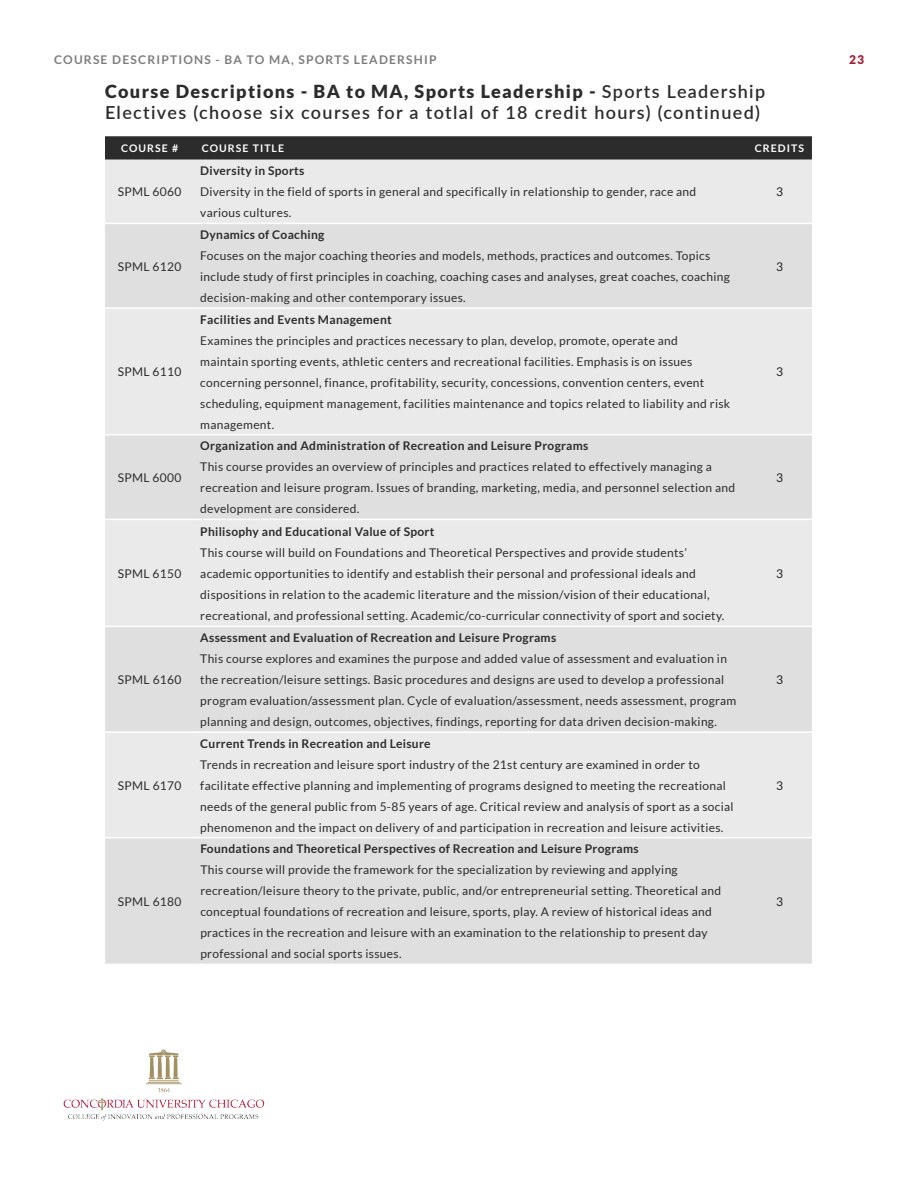
<style>
.page{position:relative;width:918px;height:1188px;background:#fff}
.page>*{position:absolute;margin:0;border:0;box-sizing:border-box;transform-origin:0 0}
.t1{font:600 18px/21px "Lato";letter-spacing:.075em;color:#2c2c2c}
.t2{font:12px/21px "Lato";letter-spacing:.025em;color:#2c2c2c}
.t3{font:700 12px "Lato";letter-spacing:.025em;color:#2c2c2c}
.t4{font:700 12px "Lato";letter-spacing:.1em;color:#7c7d7d}
.t5{font:12px "Lato";color:#221f1f}
.t6{font:900 12px "Lato";color:#a42038}
.t7{font:700 10.5px "Lato";letter-spacing:.1em;color:#fff}
.s1{font-weight:900}
</style>
<div class="page">
<img style="left:63px;top:1049px;width:202px;height:72px">
<svg style="left:105px;top:136px;width:707px;height:24px;background:#323232"></svg>
<div style="left:105px;top:160px;width:707px;height:63px;background:#eaeaea"></div>
<svg style="left:105px;top:224px;width:707px;height:740px;background:#e4e4e4"></svg>
<hr style="left:105px;top:307px;width:89px;height:2px;background:#fff">
<hr style="left:194px;top:307px;width:553px;height:2px;background:#fff">
<hr style="left:747px;top:307px;width:65px;height:2px;background:#fff">
<hr style="left:105px;top:434px;width:89px;height:1px;background:#fff">
<hr style="left:194px;top:434px;width:553px;height:1px;background:#fff">
<hr style="left:747px;top:434px;width:65px;height:1px;background:#fff">
<hr style="left:105px;top:519px;width:89px;height:1px;background:#fff">
<hr style="left:194px;top:519px;width:553px;height:1px;background:#fff">
<hr style="left:747px;top:519px;width:65px;height:1px;background:#fff">
<hr style="left:105px;top:626px;width:89px;height:1px;background:#fff">
<hr style="left:194px;top:626px;width:553px;height:1px;background:#fff">
<hr style="left:747px;top:626px;width:65px;height:1px;background:#fff">
<hr style="left:105px;top:731px;width:89px;height:2px;background:#fff">
<hr style="left:194px;top:731px;width:553px;height:2px;background:#fff">
<hr style="left:747px;top:731px;width:65px;height:2px;background:#fff">
<hr style="left:105px;top:837px;width:89px;height:1px;background:#fff">
<hr style="left:194px;top:837px;width:553px;height:1px;background:#fff">
<hr style="left:747px;top:837px;width:65px;height:1px;background:#fff">
<p class="t4" style="left:54px;top:54px;width:384px">COURSE DESCRIPTIONS - BA TO MA, SPORTS LEADERSHIP</p>
<p class="t6" style="left:849px;top:54px;width:16px">23</p>
<h1 class="t1" style="left:105px;top:82px;width:662px"><span class="s1">Course Descriptions - BA to MA, Sports Leadership -</span> Sports Leadership<br>Electives (choose six courses for a totlal of 18 credit hours) (continued)</h1>
<p class="t7" style="left:121px;top:144px;width:59px">COURSE #</p>
<p class="t7" style="left:202px;top:144px;width:84px">COURSE TITLE</p>
<p class="t7" style="left:755px;top:144px;width:51px">CREDITS</p>
<p class="t2" style="left:118px;top:181px;width:65px">SPML 6060</p>
<p class="t3" style="left:200px;top:166px;width:106px">Diversity in Sports</p>
<p class="t2" style="left:200px;top:182px;width:498px">Diversity in the field of sports in general and specifically in relationship to gender, race and various cultures.</p>
<p class="t5" style="left:776px;top:187px;width:8px">3</p>
<p class="t2" style="left:118px;top:256px;width:65px">SPML 6120</p>
<p class="t3" style="left:200px;top:230px;width:126px">Dynamics of Coaching</p>
<p class="t2" style="left:200px;top:246px;width:531px">Focuses on the major coaching theories and models, methods, practices and outcomes. Topics include study of first principles in coaching, coaching cases and analyses, great coaches, coaching decision-making and other contemporary issues.</p>
<p class="t5" style="left:776px;top:261px;width:8px">3</p>
<p class="t2" style="left:118px;top:361px;width:65px">SPML 6110</p>
<p class="t3" style="left:200px;top:314px;width:193px">Facilities and Events Management</p>
<p class="t2" style="left:200px;top:331px;width:531px">Examines the principles and practices necessary to plan, develop, promote, operate and<br>maintain sporting events, athletic centers and recreational facilities. Emphasis is on issues concerning personnel, finance, profitability, security, concessions, convention centers, event scheduling, equipment management, facilities maintenance and topics related to liability and risk management.</p>
<p class="t5" style="left:776px;top:367px;width:8px">3</p>
<p class="t2" style="left:118px;top:467px;width:65px">SPML 6000</p>
<p class="t3" style="left:200px;top:441px;width:390px">Organization and Administration of Recreation and Leisure Programs</p>
<p class="t2" style="left:200px;top:457px;width:536px">This course provides an overview of principles and practices related to effectively managing a recreation and leisure program. Issues of branding, marketing, media, and personnel selection and development are considered.</p>
<p class="t5" style="left:776px;top:473px;width:8px">3</p>
<p class="t2" style="left:118px;top:563px;width:65px">SPML 6150</p>
<p class="t3" style="left:200px;top:526px;width:236px">Philisophy and Educational Value of Sport</p>
<p class="t2" style="left:200px;top:543px;width:525px">This course will build on Foundations and Theoretical Perspectives and provide students’ academic opportunities to identify and establish their personal and professional ideals and dispositions in relation to the academic literature and the mission/vision of their educational, recreational, and professional setting. Academic/co-curricular connectivity of sport and society.</p>
<p class="t5" style="left:776px;top:568px;width:8px">3</p>
<p class="t2" style="left:118px;top:669px;width:65px">SPML 6160</p>
<p class="t3" style="left:200px;top:633px;width:357px">Assessment and Evaluation of Recreation and Leisure Programs</p>
<p class="t2" style="left:200px;top:649px;width:538px">This course explores and examines the purpose and added value of assessment and evaluation in the recreation/leisure settings. Basic procedures and designs are used to develop a professional program evaluation/assessment plan. Cycle of evaluation/assessment, needs assessment, program planning and design, outcomes, objectives, findings, reporting for data driven decision-making.</p>
<p class="t5" style="left:776px;top:675px;width:8px">3</p>
<p class="t2" style="left:118px;top:775px;width:65px">SPML 6170</p>
<p class="t3" style="left:200px;top:738px;width:232px">Current Trends in Recreation and Leisure</p>
<p class="t2" style="left:200px;top:755px;width:535px">Trends in recreation and leisure sport industry of the 21st century are examined in order to facilitate effective planning and implementing of programs designed to meeting the recreational needs of the general public from 5-85 years of age. Critical review and analysis of sport as a social phenomenon and the impact on delivery of and participation in recreation and leisure activities.</p>
<p class="t5" style="left:776px;top:780px;width:8px">3</p>
<p class="t2" style="left:118px;top:891px;width:65px">SPML 6180</p>
<p class="t3" style="left:200px;top:844px;width:440px">Foundations and Theoretical Perspectives of Recreation and Leisure Programs</p>
<p class="t2" style="left:200px;top:860px;width:522px">This course will provide the framework for the specialization by reviewing and applying recreation/leisure theory to the private, public, and/or entrepreneurial setting. Theoretical and conceptual foundations of recreation and leisure, sports, play. A review of historical ideas and practices in the recreation and leisure with an examination to the relationship to present day professional and social sports issues.</p>
<p class="t5" style="left:776px;top:897px;width:8px">3</p>
</div>
